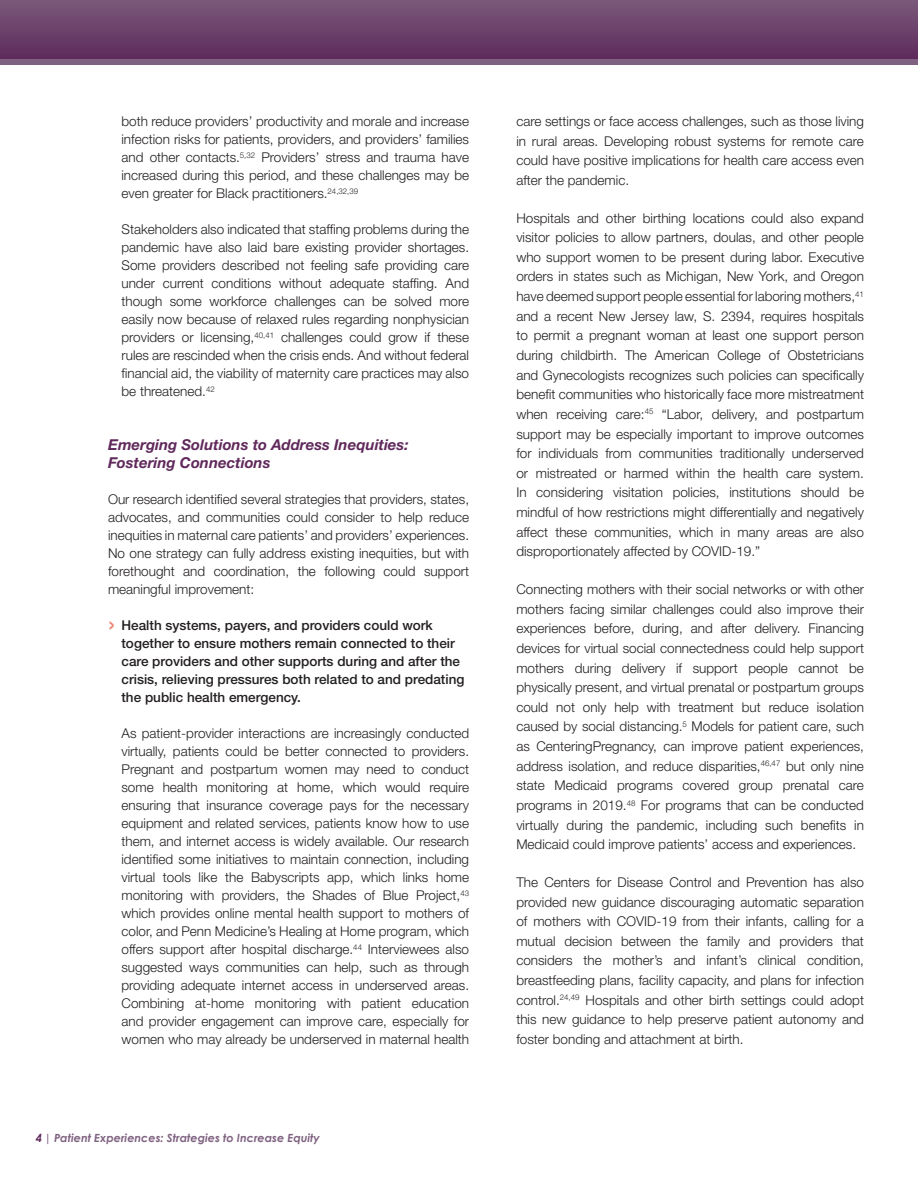
<style>
.page{position:relative;width:918px;height:1188px;background:#fff}
.page>*{position:absolute;margin:0;border:0;box-sizing:border-box;transform-origin:0 0}
.Body_Header{font:italic 700 15px/18px "Helvetica Neue LT Std";color:#60295b}
.indent_after_bullet{font:300 13.5px/19.6px "Helvetica Neue LT Std";color:#231f20;text-align:justify}
.Body{font:300 13.5px/18px "Helvetica Neue LT Std";color:#231f20;text-align:justify}
.t1{font:500 13.5px/18px "Helvetica Neue LT Std";color:#231f20}
.t2{font:italic 700 11.25px "Century Gothic";color:#7f6281}
.s1{font-weight:400;font-size:27px;color:#ed8572}
.s2{color:#60295b}
</style>
<div class="page">
<div style="left:0;top:58px;width:918px;height:7px;background:#7f6281"></div>
<div style="left:0;top:0;width:918px;height:58px;background:linear-gradient(to bottom,#7a597b,#5f2c5d)"></div>
<p class="indent_after_bullet" style="left:122px;top:112px;width:349px;line-height:18px">both reduce providers’ productivity and morale and increase infection risks for patients, providers, and providers’ families and other contacts.<sup>5,32</sup> Providers’ stress and trauma have increased during this period, and these challenges may be even greater for Black practitioners.<sup>24,32,39</sup></p>
<p class="indent_after_bullet" style="left:122px;top:220px;width:349px;line-height:18px">Stakeholders also indicated that staffing problems during the pandemic have also laid bare existing provider shortages.<br>Some providers described not feeling safe providing care under current conditions without adequate staffing. And though some workforce challenges can be solved more easily now because of relaxed rules regarding nonphysician providers or licensing,<sup>40,41</sup> challenges could grow if these rules are rescinded when the crisis ends. And without federal financial aid, the viability of maternity care practices may also be threatened.<sup>42</sup></p>
<p class="Body_Header" style="left:108px;top:435px;width:302px">Emerging Solutions to Address Inequities:<br>Fostering Connections</p>
<p class="Body" style="left:108px;top:490px;width:363px">Our research identified several strategies that providers, states, advocates, and communities could consider to help reduce inequities in maternal care patients’ and providers’ experiences.<br>No one strategy can fully address existing inequities, but with forethought and coordination, the following could support meaningful improvement:</p>
<p class="t1" style="left:122px;top:616px;width:344px;text-indent:-14px"><span class="s1">›</span> Health systems, payers, and providers could work together to ensure mothers remain connected to their care providers and other supports during and after the crisis, relieving pressures both related to and predating the public health emergency.</p>
<p class="indent_after_bullet" style="left:122px;top:724px;width:349px;line-height:18px">As patient-provider interactions are increasingly conducted virtually, patients could be better connected to providers.<br>Pregnant and postpartum women may need to conduct some health monitoring at home, which would require ensuring that insurance coverage pays for the necessary equipment and related services, patients know how to use them, and internet access is widely available. Our research identified some initiatives to maintain connection, including virtual tools like the Babyscripts app, which links home monitoring with providers, the Shades of Blue Project,<sup>43 </sup>which provides online mental health support to mothers of color, and Penn Medicine’s Healing at Home program, which offers support after hospital discharge.<sup>44</sup> Interviewees also suggested ways communities can help, such as through providing adequate internet access in underserved areas.<br>Combining at-home monitoring with patient education and provider engagement can improve care, especially for women who may already be underserved in maternal health</p>
<p class="t2" style="left:36px;top:1131px;width:286px"><span class="s2">4</span> | Patient Experiences: Strategies to Increase Equity</p>
<p class="indent_after_bullet" style="left:516px;top:111px;width:349px">care settings or face access challenges, such as those living in rural areas. Developing robust systems for remote care could have positive implications for health care access even after the pandemic.</p>
<p class="indent_after_bullet" style="left:516px;top:208px;width:349px">Hospitals and other birthing locations could also expand visitor policies to allow partners, doulas, and other people who support women to be present during labor. Executive orders in states such as Michigan, New York, and Oregon have deemed support people essential for laboring mothers,<sup>41 </sup>and a recent New Jersey law, S. 2394, requires hospitals to permit a pregnant woman at least one support person during childbirth. The American College of Obstetricians and Gynecologists recognizes such policies can specifically benefit communities who historically face more mistreatment when receiving care:<sup>45</sup> “Labor, delivery, and postpartum support may be especially important to improve outcomes for individuals from communities traditionally underserved or mistreated or harmed within the health care system.<br>In considering visitation policies, institutions should be mindful of how restrictions might differentially and negatively affect these communities, which in many areas are also disproportionately affected by COVID-19.”</p>
<p class="indent_after_bullet" style="left:516px;top:579px;width:349px">Connecting mothers with their social networks or with other mothers facing similar challenges could also improve their experiences before, during, and after delivery. Financing devices for virtual social connectedness could help support mothers during delivery if support people cannot be physically present, and virtual prenatal or postpartum groups could not only help with treatment but reduce isolation caused by social distancing.<sup>5</sup> Models for patient care, such as CenteringPregnancy, can improve patient experiences, address isolation, and reduce disparities,<sup>46,47</sup> but only nine state Medicaid programs covered group prenatal care programs in 2019.<sup>48</sup> For programs that can be conducted virtually during the pandemic, including such benefits in Medicaid could improve patients’ access and experiences.</p>
<p class="indent_after_bullet" style="left:516px;top:872px;width:349px">The Centers for Disease Control and Prevention has also provided new guidance discouraging automatic separation of mothers with COVID-19 from their infants, calling for a mutual decision between the family and providers that considers the mother’s and infant’s clinical condition, breastfeeding plans, facility capacity, and plans for infection control.<sup>24,49</sup> Hospitals and other birth settings could adopt this new guidance to help preserve patient autonomy and foster bonding and attachment at birth.</p>
</div>
